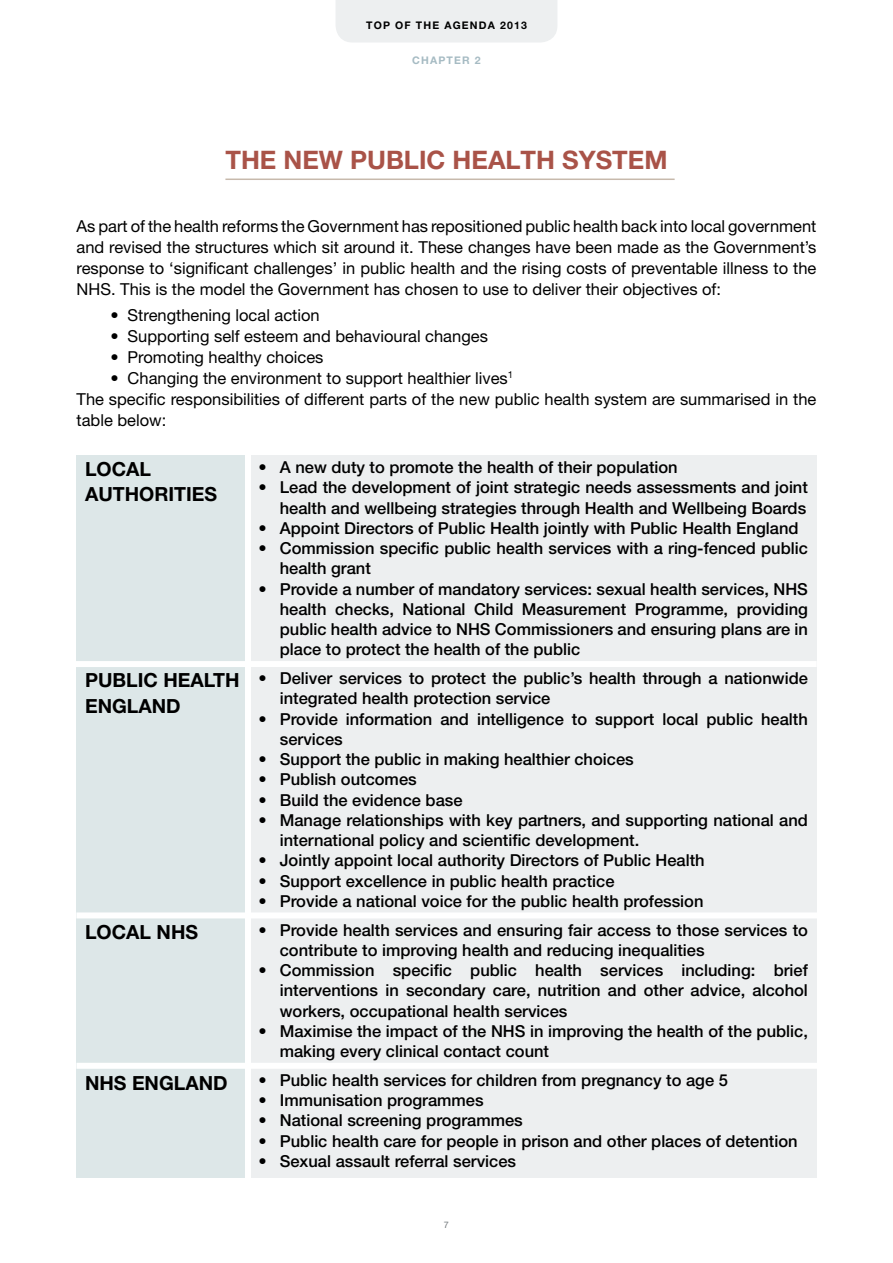
<style>
.page{position:relative;width:893px;height:1263px;background:#fff}
.page>*{position:absolute;margin:0;border:0;box-sizing:border-box;transform-origin:0 0}
.t1{font:700 25.5px "Helvetica Neue";color:#a95348}
.t2{font:700 19.5px/25.5px "Helvetica Neue";color:#000}
.t3{font:500 16.5px/20.2px "Helvetica Neue";color:#000}
.t4{font:16.5px/21px "Helvetica Neue";color:#000;text-align:justify}
.t5{font:700 10.5px "Helvetica Neue";letter-spacing:.11em;color:#000}
.t6{font:700 10.5px "Helvetica Neue";letter-spacing:.11em;color:#a6bbc3}
.t7{font:9px "Helvetica Neue";color:#73797c}
.s1{font-weight:700}
</style>
<div class="page">
<div style="left:336px;top:0;width:221px;height:42px;background:#edeff0"></div>
<hr style="left:225px;top:179px;width:450px;height:1px;background:#c7b9ac">
<div style="left:251px;top:455px;width:565px;height:723px;background:#edeff0"></div>
<div style="left:77px;top:455px;width:168px;height:722px;background:#dde7e8"></div>
<div style="left:75px;top:661px;width:742px;height:6px;background:#fff"></div>
<div style="left:76px;top:912px;width:742px;height:6px;background:#fff"></div>
<div style="left:76px;top:1063px;width:742px;height:6px;background:#fff"></div>
<p class="t5" style="left:366px;top:19px;width:17px">TOP</p>
<p class="t5" style="left:395px;top:19px;width:9px">OF</p>
<p class="t5" style="left:416px;top:19px;width:16px">THE</p>
<p class="t5" style="left:444px;top:19px;width:18px">AGEND</p>
<p class="t5" style="left:488px;top:19px;width:41px">A 2013</p>
<p class="t6" style="left:412px;top:54px;width:70px">CHAPTER 2</p>
<h1 class="t1" style="left:225px;top:144px;width:444px">THE NEW PUBLIC HEALTH SYSTEM</h1>
<p class="t4" style="left:77px;top:216px;width:741px">As part of the health reforms the Government has repositioned public health back into local government and revised the structures which sit around it. These changes have been made as the Government’s response to ‘significant challenges’ in public health and the rising costs of preventable illness to the NHS. This is the model the Government has chosen to use to deliver their objectives of:</p>
<p class="t4" style="left:111px;top:304px;width:211px">• Strengthening local action</p>
<p class="t4" style="left:111px;top:325px;width:379px">• Supporting self esteem and behavioural changes</p>
<p class="t4" style="left:111px;top:346px;width:214px">• Promoting healthy choices</p>
<p class="t4" style="left:77px;top:367px;width:741px;text-align:left;text-indent:34px">• Changing the environment to support healthier lives<sup>1<br></sup>The specific responsibilities of different parts of the new public health system are summarised in the table below:</p>
<p class="t2" style="left:85px;top:455px;width:134px">LOCAL<br>AUTHORITI ES</p>
<p class="t3" style="left:259px;top:457px;width:421px"><span class="s1">•</span> A new duty to promote the health of their population</p>
<p class="t3" style="left:259px;top:477px;width:551px;text-align:right"><span class="s1">•</span> Lead the development of joint strategic needs assessments and joint health and wellbeing strategies through Health and Wellbeing Boards</p>
<p class="t3" style="left:259px;top:518px;width:541px"><span class="s1">•</span> Appoint Directors of Public Health jointly with Public Health England</p>
<p class="t3" style="left:280px;top:538px;width:530px;text-indent:-21px"><span class="s1">•</span> Commission specific public health services with a ring-fenced public health grant</p>
<p class="t3" style="left:280px;top:578px;width:530px;text-align:justify;text-indent:-21px"><span class="s1">•</span> Provide a number of mandatory services: sexual health services, NHS health checks, National Child Measurement Programme, providing public health advice to NHS Commissioners and ensuring plans are in place to protect the health of the public</p>
<p class="t3" style="left:280px;top:668px;width:530px;text-indent:-21px"><span class="s1">•</span> Deliver services to protect the public’s health through a nationwide integrated health protection service</p>
<p class="t3" style="left:280px;top:708px;width:530px;text-indent:-21px"><span class="s1">•</span> Provide information and intelligence to support local public health services</p>
<p class="t3" style="left:259px;top:749px;width:377px"><span class="s1">•</span> Support the public in making healthier choices</p>
<p class="t3" style="left:259px;top:769px;width:160px"><span class="s1">•</span> Publish outcomes</p>
<p class="t3" style="left:259px;top:789px;width:206px"><span class="s1">•</span> Build the evidence base</p>
<p class="t3" style="left:280px;top:810px;width:530px;text-indent:-21px"><span class="s1">•</span> Manage relationships with key partners, and supporting national and international policy and scientific development.</p>
<p class="t3" style="left:259px;top:850px;width:448px"><span class="s1">•</span> Jointly appoint local authority Directors of Public Health</p>
<p class="t3" style="left:259px;top:870px;width:357px"><span class="s1">•</span> Support excellence in public health practice</p>
<p class="t3" style="left:259px;top:891px;width:446px"><span class="s1">•</span> Provide a national voice for the public health profession</p>
<p class="t3" style="left:280px;top:919px;width:530px;text-indent:-21px"><span class="s1">•</span> Provide health services and ensuring fair access to those services to contribute to improving health and reducing inequalities</p>
<p class="t3" style="left:280px;top:960px;width:530px;text-align:justify;text-indent:-21px"><span class="s1">•</span> Commission specific public health services including: brief interventions in secondary care, nutrition and other advice, alcohol workers, occupational health services</p>
<p class="t3" style="left:280px;top:1021px;width:530px;text-indent:-21px"><span class="s1">•</span> Maximise the impact of the NHS in improving the health of the public, making every clinical contact count</p>
<p class="t3" style="left:259px;top:1070px;width:471px"><span class="s1">•</span> Public health services for children from pregnancy to age 5</p>
<p class="t3" style="left:259px;top:1090px;width:227px"><span class="s1">•</span> Immunisation programmes</p>
<p class="t3" style="left:259px;top:1110px;width:266px"><span class="s1">•</span> National screening programmes</p>
<p class="t3" style="left:259px;top:1130px;width:541px"><span class="s1">•</span> Public health care for people in prison and other places of detention</p>
<p class="t3" style="left:259px;top:1151px;width:259px"><span class="s1">•</span> Sexual assault referral services</p>
<p class="t2" style="left:85px;top:667px;width:156px">PUBLIC HEALTH<br>ENGLAND</p>
<p class="t2" style="left:85px;top:919px;width:86px">LOCAL NHS</p>
<p class="t2" style="left:85px;top:1069px;width:15px">NHS</p>
<p class="t2" style="left:132px;top:1069px;width:97px">ENGLAND</p>
<p class="t7" style="left:444px;top:1219px;width:7px">7</p>
</div>
